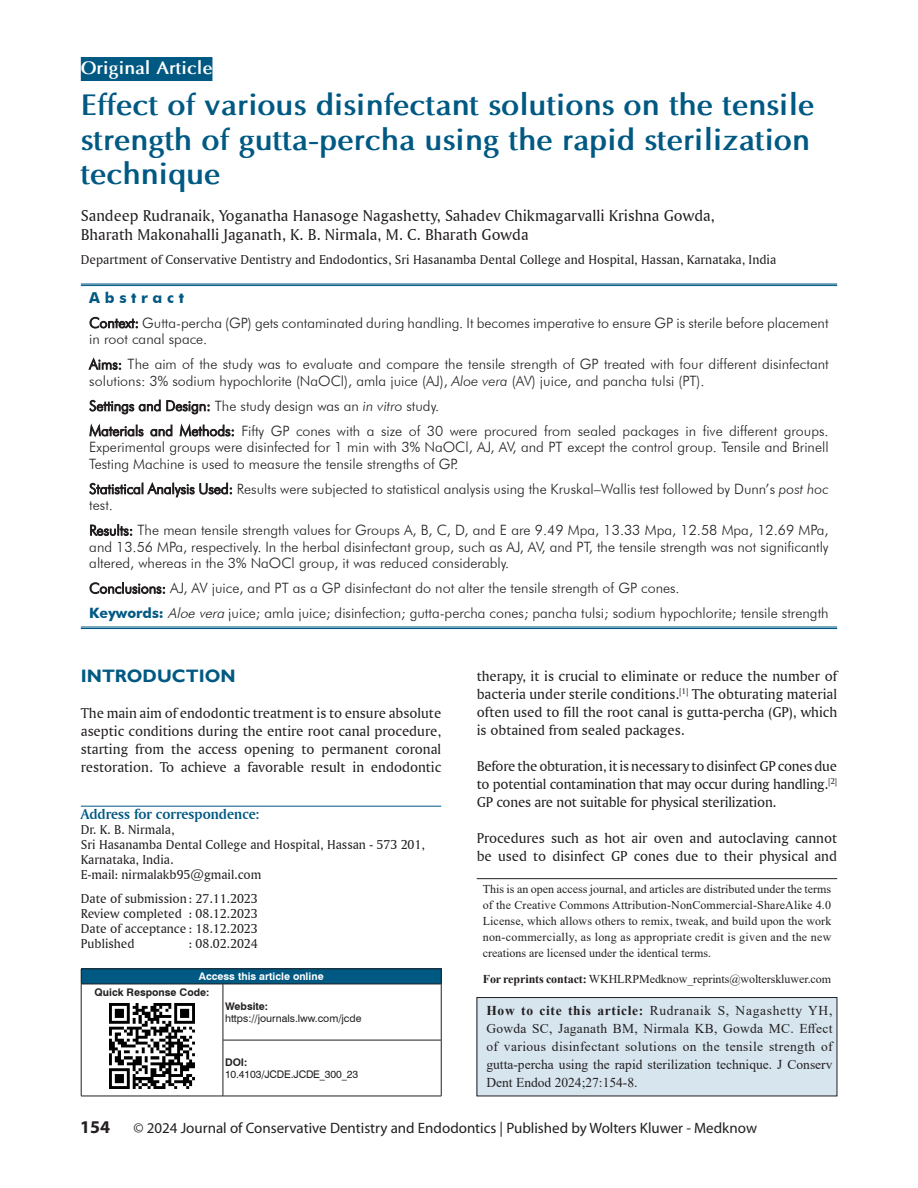
<style>
.page{position:relative;width:918px;height:1188px;background:#fff}
.page>*{position:absolute;margin:0;border:0;box-sizing:border-box;transform-origin:0 0}
.AT{font:700 30px/34.5px "Optima";color:#005983}
.AH{font:700 18px "Optima";color:#fff}
.t1{font:700 18px "Gill Sans";color:#005983}
.L_FOLIO{font:700 18px "Myriad Pro";color:#231f20}
.AU{font:16.5px/19.5px "Amerigo BT Roman A";color:#231f20}
.TX{font:15px/18px "Amerigo BT Roman A";color:#231f20;text-align:justify}
.t2{font:15px "Myriad";color:#231f20}
.ADD{font:15px "Amerigo BT Bold A";color:#005983}
.ABSH{font:700 15px "Futura BT";letter-spacing:.31em;color:#005983}
.ABS{font:300 14.25px/16.5px "Futura BT";color:#231f20}
.KWD{font:300 14.25px "Futura BT";color:#231f20}
.HTC{font:13.5px/18px "Times New Roman";color:#231f20;text-align:justify}
.ADD-2{font:13.5px/15px "Amerigo BT Roman A";color:#231f20}
.AFF{font:13.5px "Amerigo BT Roman A";color:#231f20}
.HIS{font:13.5px/15px "Amerigo BT Roman A";color:#231f20;text-align:justify}
.C{font:12px/16.2px "Times New Roman";color:#231f20;text-align:justify}
.WEB{font:10.5px/12.6px "Swiss 721 BT";color:#231f20}
.AAO{font:700 10.5px "Swiss 721 BT";color:#fff}
.QRC{font:700 10.5px "Swiss 721 BT";color:#231f20}
.s1{font-style:italic}
.s2{font-weight:700;color:#005983}
.s3{font-weight:700}
</style>
<div class="page">
<hr style="left:81px;top:284px;width:756px;height:1px;background:#005983">
<hr style="left:81px;top:285px;width:756px;height:1px;background:#005983">
<hr style="left:81px;top:627px;width:756px;height:1px;background:#005983">
<hr style="left:81px;top:628px;width:756px;height:1px;background:#005983">
<svg style="left:90px;top:317px;width:48px;height:12px"></svg>
<svg style="left:89px;top:358px;width:32px;height:12px"></svg>
<svg style="left:89px;top:400px;width:121px;height:14px"></svg>
<svg style="left:89px;top:423px;width:55px;height:14px"></svg>
<svg style="left:150px;top:425px;width:22px;height:12px"></svg>
<svg style="left:180px;top:423px;width:54px;height:14px"></svg>
<svg style="left:89px;top:482px;width:143px;height:15px"></svg>
<svg style="left:90px;top:524px;width:42px;height:12px"></svg>
<svg style="left:90px;top:582px;width:75px;height:12px"></svg>
<hr style="left:81px;top:806px;width:360px;height:1px;background:#005983">
<div style="left:81px;top:969px;width:360px;height:15px;background:#005983"></div>
<hr style="left:441px;top:984px;width:1px;height:56px;background:#231f20">
<hr style="left:441px;top:1040px;width:1px;height:56px;background:#231f20">
<hr style="left:223px;top:984px;width:1px;height:56px;background:#231f20">
<hr style="left:223px;top:1040px;width:218px;height:1px;background:#231f20">
<hr style="left:223px;top:1040px;width:1px;height:56px;background:#231f20">
<hr style="left:81px;top:1096px;width:142px;height:1px;background:#231f20">
<hr style="left:223px;top:1096px;width:218px;height:1px;background:#231f20">
<hr style="left:81px;top:969px;width:142px;height:1px;background:#231f20">
<svg style="left:81px;top:969px;width:1px;height:15px"></svg>
<hr style="left:223px;top:969px;width:218px;height:1px;background:#231f20">
<svg style="left:441px;top:969px;width:1px;height:15px"></svg>
<hr style="left:81px;top:984px;width:142px;height:1px;background:#231f20">
<hr style="left:223px;top:984px;width:218px;height:1px;background:#231f20">
<hr style="left:81px;top:984px;width:1px;height:56px;background:#231f20">
<hr style="left:81px;top:1040px;width:1px;height:56px;background:#231f20">
<img style="left:110px;top:1003px;width:85px;height:85px">
<div style="left:81px;top:57px;width:131px;height:24px;background:#005983"></div>
<div style="left:477px;top:998px;width:360px;height:98px;background:#d7e5ef"></div>
<div style="left:477px;top:997px;width:360px;height:99px;border:1px solid #231f20"></div>
<hr style="left:477px;top:878px;width:360px;height:1px;background:#231f20">
<p class="AH" style="left:81px;top:57px;width:133px">Original Article</p>
<p class="AT" style="left:81px;top:87px;width:735px">Effect of various disinfectant solutions on the tensile strength of gutta‑percha using the rapid sterilization technique</p>
<p class="AU" style="left:81px;top:205px;width:636px">Sandeep Rudranaik, Yoganatha Hanasoge Nagashetty, Sahadev Chikmagarvalli Krishna Gowda,<br>Bharath Makonahalli Jaganath, K. B. Nirmala, M. C. Bharath Gowda</p>
<p class="AFF" style="left:81px;top:251px;width:697px">Department of Conservative Dentistry and Endodontics, Sri Hasanamba Dental College and Hospital, Hassan, Karnataka, India</p>
<p class="ABSH" style="left:89px;top:288px;width:96px">Abstract</p>
<p class="ABS" style="left:89px;top:314px;width:741px">Context: Gutta‑percha (GP) gets contaminated during handling. It becomes imperative to ensure GP is sterile before placement in root canal space.</p>
<p class="ABS" style="left:89px;top:356px;width:741px">Aims: The aim of the study was to evaluate and compare the tensile strength of GP treated with four different disinfectant solutions: 3% sodium hypochlorite (NaOCl), amla juice (AJ), <span class="s1">Aloe vera</span> (AV) juice, and pancha tulsi (PT).</p>
<p class="ABS" style="left:89px;top:397px;width:351px">Settings and Design: The study design was an <span class="s1">in vitro</span> study.</p>
<p class="ABS" style="left:89px;top:422px;width:741px;text-align:justify">Materials and Methods: Fifty GP cones with a size of 30 were procured from sealed packages in five different groups.<br>Experimental groups were disinfected for 1 min with 3% NaOCl, AJ, AV, and PT except the control group. Tensile and Brinell Testing Machine is used to measure the tensile strengths of GP.</p>
<p class="ABS" style="left:89px;top:480px;width:741px">Statistical Analysis Used: Results were subjected to statistical analysis using the Kruskal–Wallis test followed by Dunn’s <span class="s1">post hoc </span>test.</p>
<p class="ABS" style="left:89px;top:522px;width:741px;text-align:justify">Results: The mean tensile strength values for Groups A, B, C, D, and E are 9.49 Mpa, 13.33 Mpa, 12.58 Mpa, 12.69 MPa, and 13.56 MPa, respectively. In the herbal disinfectant group, such as AJ, AV, and PT, the tensile strength was not significantly altered, whereas in the 3% NaOCl group, it was reduced considerably.</p>
<p class="ABS" style="left:89px;top:580px;width:592px">Conclusions: AJ, AV juice, and PT as a GP disinfectant do not alter the tensile strength of GP cones.</p>
<p class="KWD" style="left:89px;top:605px;width:741px"><span class="s2">Keywords:</span> <span class="s1">Aloe vera</span> juice; amla juice; disinfection; gutta‑percha cones; pancha tulsi; sodium hypochlorite; tensile strength</p>
<h1 class="t1" style="left:81px;top:665px;width:156px">INTRODUCTION</h1>
<p class="TX" style="left:81px;top:703px;width:362px">The main aim of endodontic treatment is to ensure absolute aseptic conditions during the entire root canal procedure, starting from the access opening to permanent coronal restoration. To achieve a favorable result in endodontic</p>
<p class="ADD" style="left:81px;top:805px;width:180px">Address for correspondence:</p>
<p class="ADD-2" style="left:81px;top:822px;width:346px">Dr. K. B. Nirmala,<br>Sri Hasanamba Dental College and Hospital, Hassan ‑ 573 201,<br>Karnataka, India.<br>E‑mail: nirmalakb95@gmail.com</p>
<p class="HIS" style="left:81px;top:891px;width:178px">Date of submission : 27.11.2023<br>Review completed : 08.12.2023<br>Date of acceptance : 18.12.2023<br>Published</p>
<p class="HIS" style="left:189px;top:936px;width:70px">: 08.02.2024</p>
<p class="AAO" style="left:199px;top:969px;width:126px">Access this article online</p>
<p class="QRC" style="left:95px;top:985px;width:116px">Quick Response Code:</p>
<p class="WEB" style="left:225px;top:999px;width:138px"><span class="s3">Website: </span>https://journals.lww.com/jcde</p>
<p class="WEB" style="left:225px;top:1055px;width:135px"><span class="s3">DOI:<br></span>10.4103/JCDE.JCDE_300_23</p>
<p class="TX" style="left:477px;top:666px;width:362px">therapy, it is crucial to eliminate or reduce the number of bacteria under sterile conditions.<sup>[1]</sup> The obturating material often used to fill the root canal is gutta‑percha (GP), which is obtained from sealed packages.</p>
<p class="TX" style="left:477px;top:756px;width:362px">Before the obturation, it is necessary to disinfect GP cones due to potential contamination that may occur during handling.<sup>[2] </sup>GP cones are not suitable for physical sterilization.</p>
<p class="TX" style="left:477px;top:828px;width:362px">Procedures such as hot air oven and autoclaving cannot be used to disinfect GP cones due to their physical and</p>
<p class="C" style="left:483px;top:880px;width:350px">This is an open access journal, and articles are distributed under the terms of the Creative Commons Attribution‑NonCommercial‑ShareAlike 4.0<br>License, which allows others to remix, tweak, and build upon the work non‑commercially, as long as appropriate credit is given and the new creations are licensed under the identical terms.</p>
<p class="C" style="left:483px;top:970px;width:350px"><span class="s3">For reprints contact:</span> WKHLRPMedknow_reprints@wolterskluwer.com</p>
<p class="HTC" style="left:486px;top:1001px;width:348px"><span class="s3">How to cite this article:</span> Rudranaik S, Nagashetty YH, Gowda SC, Jaganath BM, Nirmala KB, Gowda MC. Effect of various disinfectant solutions on the tensile strength of gutta‑percha using the rapid sterilization technique. J Conserv Dent Endod 2024;27:154-8.</p>
<p class="L_FOLIO" style="left:80px;top:1115px;width:31px">154</p>
<p class="t2" style="left:133px;top:1120px;width:625px">© 2024 Journal of Conservative Dentistry and Endodontics | Published by Wolters Kluwer - Medknow</p>
</div>
